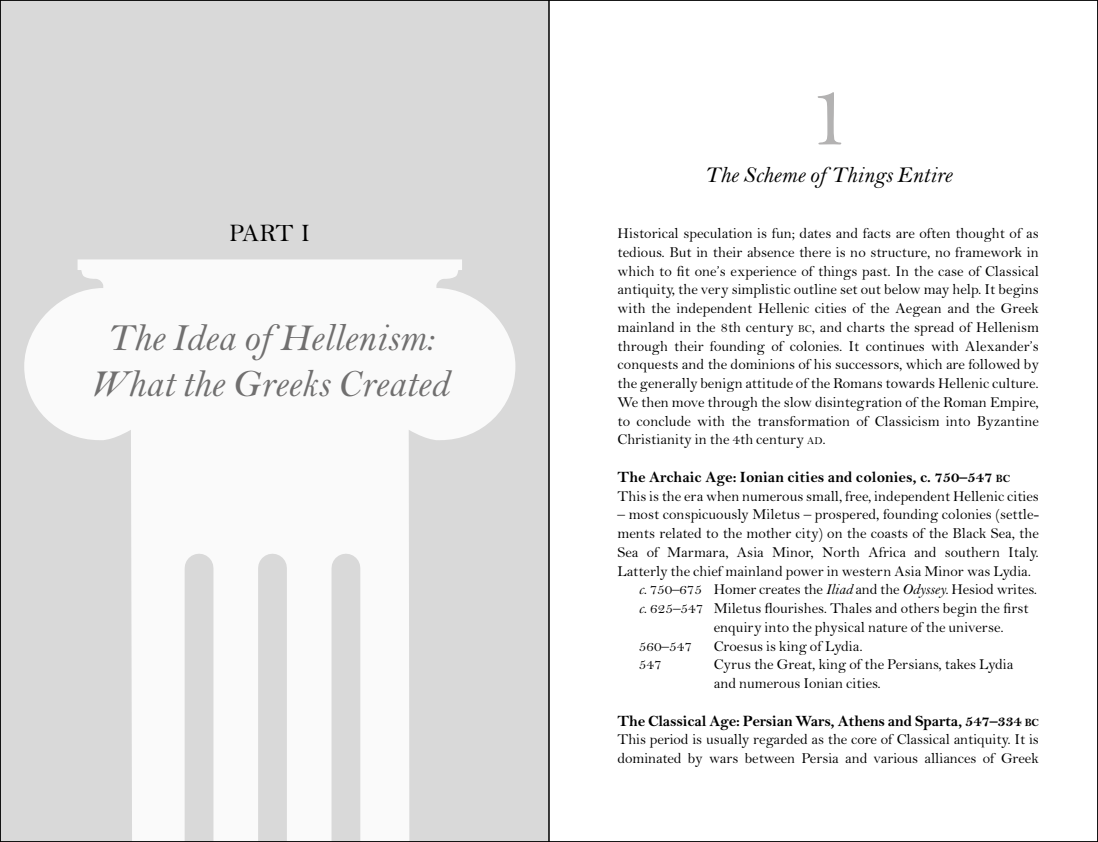
<style>
.page{position:relative;width:1098px;height:842px;background:#fff}
.page>*{position:absolute;margin:0;border:0;box-sizing:border-box;transform-origin:0 0}
.t1{font:98.25px "Bell";color:#b3b2b2}
.t2{font:italic 39px/45.8px "Bell";color:#706f6f;text-align:center}
.t3{font:25.2px "Bell";color:#000}
.t4{font:italic 22.8px "Bell";color:#000}
.t5{font:700 15.75px "Bell";letter-spacing:-.015em;color:#000}
.t6{font:15.15px/18.8px "Bell";color:#000}
.s1{font-size:10.65px}
.s2{font-size:10.95px}
.s3{font-style:italic}
</style>
<div class="page">
<div style="left:0;top:0;width:549px;height:842px;background:#d9d9d9"></div>
<svg style="left:24px;top:259px;width:491px;height:581px;fill:#fafafa"></svg>
<div style="left:185px;top:568px;width:28px;height:274px;background:#d9d9d9"></div>
<div style="left:258px;top:568px;width:29px;height:274px;background:#d9d9d9"></div>
<div style="left:331px;top:568px;width:29px;height:274px;background:#d9d9d9"></div>
<hr style="left:548px;top:0;width:1px;height:842px;background:#000">
<h3 class="t3" style="left:229px;top:219px;width:83px">PART I</h3>
<h2 class="t2" style="left:90px;top:315px;width:359px">The Idea of Hellenism:<br>What the Greeks Created</h2>
<h1 class="t1" style="left:803px;top:58px;width:51px">1</h1>
<h3 class="t4" style="left:704px;top:162px;width:249px">The Scheme of Things Entire</h3>
<p class="t6" style="left:617px;top:224px;width:422px;text-align:justify">Historical speculation is fun; dates and facts are often thought of as tedious. But in their absence there is no structure, no framework in which to fit one’s experience of things past. In the case of Classical antiquity, the very simplistic outline set out below may help. It begins with the independent Hellenic cities of the Aegean and the Greek mainland in the 8th century <span class="s1">BC</span>, and charts the spread of Hellenism through their founding of colonies. It continues with Alexander’s conquests and the dominions of his successors, which are followed by the generally benign attitude of the Romans towards Hellenic culture.<br>We then move through the slow disintegration of the Roman Empire, to conclude with the transformation of Classicism into Byzantine Christianity in the 4th century <span class="s1">AD</span>.</p>
<p class="t5" style="left:617px;top:468px;width:394px">The Archaic Age: Ionian cities and colonies, c. 750–547 <span class="s2">BC</span></p>
<p class="t6" style="left:617px;top:486px;width:422px">This is the era when numerous small, free, independent Hellenic cities</p>
<p class="t6" style="left:617px;top:505px;width:422px">– most conspicuously Miletus – prospered, founding colonies (settle-</p>
<p class="t6" style="left:617px;top:524px;width:422px">ments related to the mother city) on the coasts of the Black Sea, the</p>
<p class="t6" style="left:617px;top:543px;width:422px">Sea of Marmara, Asia Minor, North Africa and southern Italy.</p>
<p class="t6" style="left:617px;top:561px;width:415px">Latterly the chief mainland power in western Asia Minor was Lydia.</p>
<p class="t6" style="left:638px;top:580px;width:399px"><span class="s3">c</span>. 750–675 Homer creates the <span class="s3">Iliad</span> and the <span class="s3">Odyssey</span>. Hesiod writes.</p>
<p class="t6" style="left:638px;top:599px;width:391px"><span class="s3">c</span>. 625–547 Miletus flourishes. Thales and others begin the first</p>
<p class="t6" style="left:713px;top:618px;width:291px">enquiry into the physical nature of the universe.</p>
<p class="t6" style="left:638px;top:636px;width:55px">560–547</p>
<p class="t6" style="left:713px;top:636px;width:150px">Croesus is king of Lydia.</p>
<p class="t6" style="left:638px;top:655px;width:24px">547</p>
<p class="t6" style="left:713px;top:655px;width:301px">Cyrus the Great, king of the Persians, takes Lydia and numerous Ionian cities.</p>
<p class="t5" style="left:617px;top:712px;width:422px">The Classical Age: Persian Wars, Athens and Sparta, 547–334 <span class="s2">BC</span></p>
<p class="t6" style="left:617px;top:730px;width:422px">This period is usually regarded as the core of Classical antiquity. It is dominated by wars between Persia and various alliances of Greek</p>
</div>
